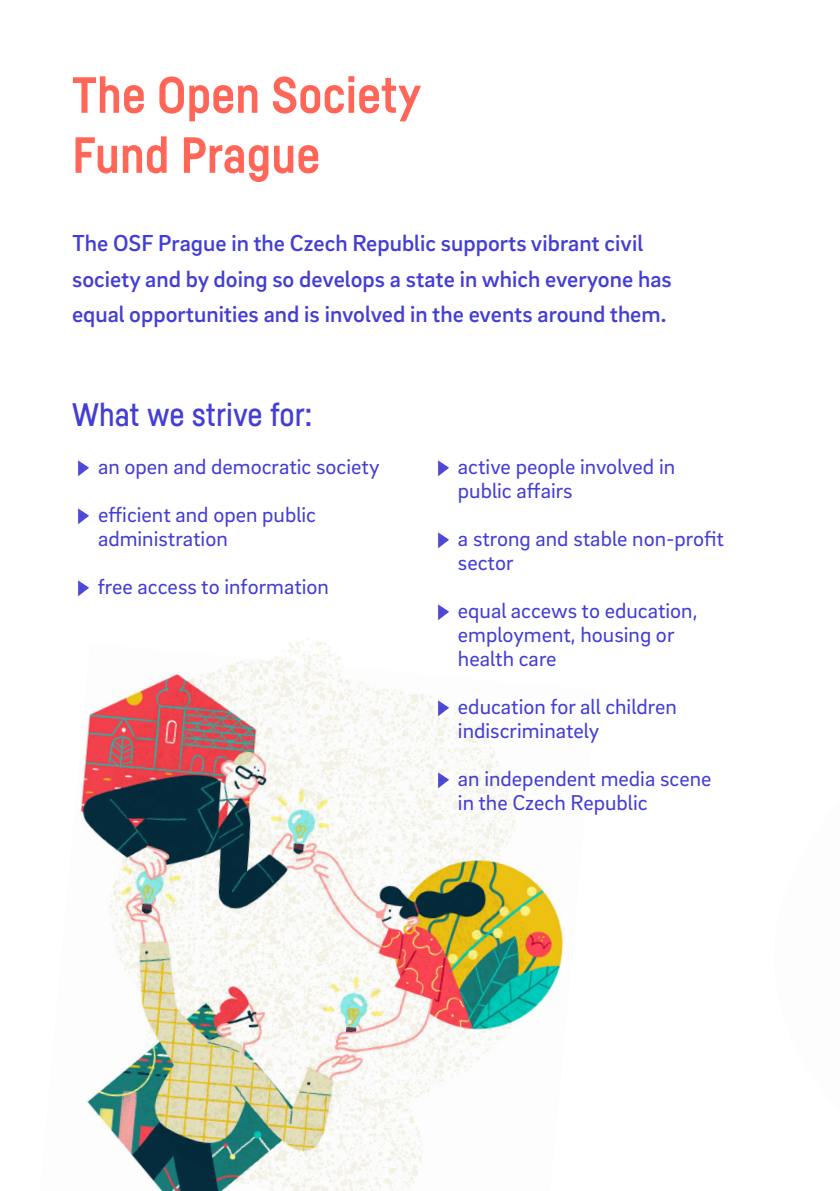
<style>
.page{position:relative;width:840px;height:1191px;background:#fff}
.page>*{position:absolute;margin:0;border:0;box-sizing:border-box;transform-origin:0 0}
.t1{font:700 50px/60px "Fabrikat";color:#ff6658}
.t2{font:500 32px "Fabrikat";color:#443ed4}
.t3{font:500 23.6px/35.6px "Brix Sans";color:#443ed4}
.t4{font:22px/24px "Brix Sans";color:#443ed4}
</style>
<div class="page">
<img style="left:78px;top:461px;width:11px;height:15px">
<img style="left:78px;top:509px;width:11px;height:15px">
<img style="left:78px;top:581px;width:11px;height:15px">
<img style="left:438px;top:461px;width:11px;height:15px">
<img style="left:438px;top:533px;width:11px;height:15px">
<img style="left:438px;top:605px;width:11px;height:15px">
<img style="left:80px;top:643px;width:483px;height:548px">
<h1 class="t1" style="left:72px;top:64px;width:350px">The Open Society<br>Fund Prague</h1>
<p class="t3" style="left:72px;top:224px;width:601px">The OSF Prague in the Czech Republic supports vibrant civil society and by doing so develops a state in which everyone has equal opportunities and is involved in the events around them.</p>
<h2 class="t2" style="left:72px;top:395px;width:242px">What we strive for:</h2>
<p class="t4" style="left:98px;top:441px;width:283px;line-height:48px">an open and democratic society efficient and open public</p>
<p class="t4" style="left:98px;top:513px;width:233px;line-height:48px">administration<br>free access to information</p>
<p class="t4" style="left:457px;top:453px;width:218px">active people involved in public affairs</p>
<p class="t4" style="left:457px;top:525px;width:267px">a strong and stable non-profit sector</p>
<p class="t4" style="left:457px;top:597px;width:241px">equal accews to education, employment, housing or health care</p>
<p class="t4" style="left:457px;top:693px;width:220px">education for all children indiscriminately</p>
<p class="t4" style="left:457px;top:765px;width:255px">an independent media scene in the Czech Republic</p>
</div>
